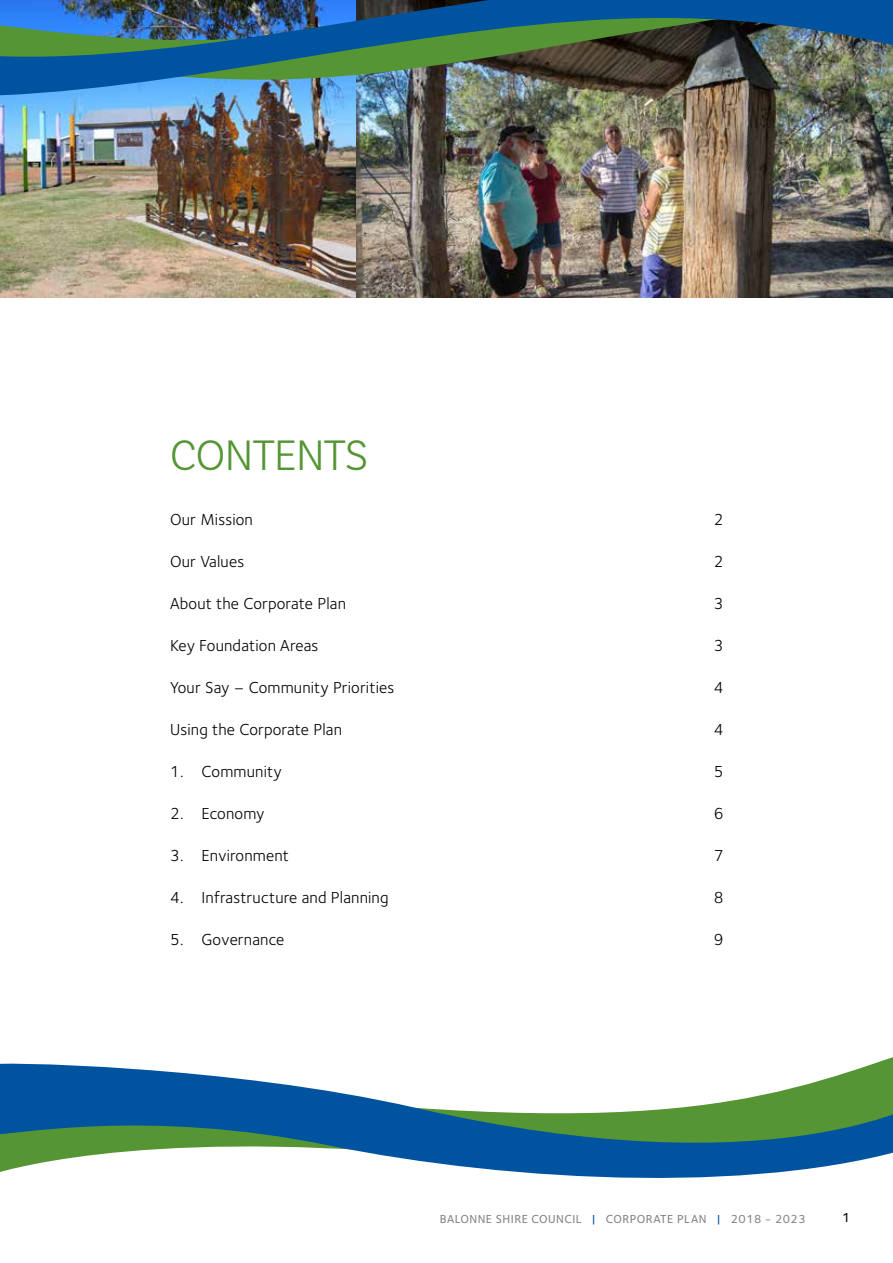
<style>
.page{position:relative;width:893px;height:1263px;background:#fff}
.page>*{position:absolute;margin:0;border:0;box-sizing:border-box;transform-origin:0 0}
.t1{font:300 45px "Basic Sans Narrow";letter-spacing:-.015em;color:#559534}
.t2{font:16.5px "Foundry Sterling";letter-spacing:.01em;color:#000}
.t3{font:500 13.5px "Foundry Sterling";color:#000}
.t4{font:500 12px "Foundry Sterling";letter-spacing:.04em;color:#808285}
.s1{color:#00539f}
</style>
<div class="page">
<svg style="left:0;top:1061px;width:893px;height:117px"></svg>
<img style="left:0;top:125px;width:893px;height:172px">
<img style="left:0;top:0;width:893px;height:125px">
<h1 class="t1" style="left:170px;top:431px;width:199px">CONTENTS</h1>
<p class="t2" style="left:170px;top:509px;width:84px">Our Mission</p>
<p class="t2" style="left:714px;top:509px;width:11px">2</p>
<p class="t2" style="left:170px;top:551px;width:76px">Our Values</p>
<p class="t2" style="left:714px;top:551px;width:11px">2</p>
<p class="t2" style="left:170px;top:593px;width:177px">About the Corporate Plan</p>
<p class="t2" style="left:714px;top:593px;width:11px">3</p>
<p class="t2" style="left:170px;top:635px;width:150px">Key Foundation Areas</p>
<p class="t2" style="left:714px;top:635px;width:11px">3</p>
<p class="t2" style="left:170px;top:677px;width:226px">Your Say – Community Priorities</p>
<p class="t2" style="left:714px;top:677px;width:11px">4</p>
<p class="t2" style="left:170px;top:719px;width:173px">Using the Corporate Plan</p>
<p class="t2" style="left:714px;top:719px;width:11px">4</p>
<p class="t2" style="left:170px;top:761px;width:113px">1. Community</p>
<p class="t2" style="left:714px;top:761px;width:11px">5</p>
<p class="t2" style="left:170px;top:803px;width:96px">2. Economy</p>
<p class="t2" style="left:714px;top:803px;width:11px">6</p>
<p class="t2" style="left:170px;top:845px;width:120px">3. Environment</p>
<p class="t2" style="left:714px;top:845px;width:11px">7</p>
<p class="t2" style="left:170px;top:888px;width:220px">4. Infrastructure and Planning</p>
<p class="t2" style="left:714px;top:888px;width:11px">8</p>
<p class="t2" style="left:170px;top:930px;width:116px">5. Governance</p>
<p class="t2" style="left:714px;top:930px;width:11px">9</p>
<p class="t4" style="left:440px;top:1212px;width:368px">BALONNE SHIRE COUNCIL <span class="s1">|</span> CORPORATE PLAN <span class="s1">|</span> 2018 - 2023</p>
<p class="t3" style="left:842px;top:1210px;width:10px">1</p>
</div>
